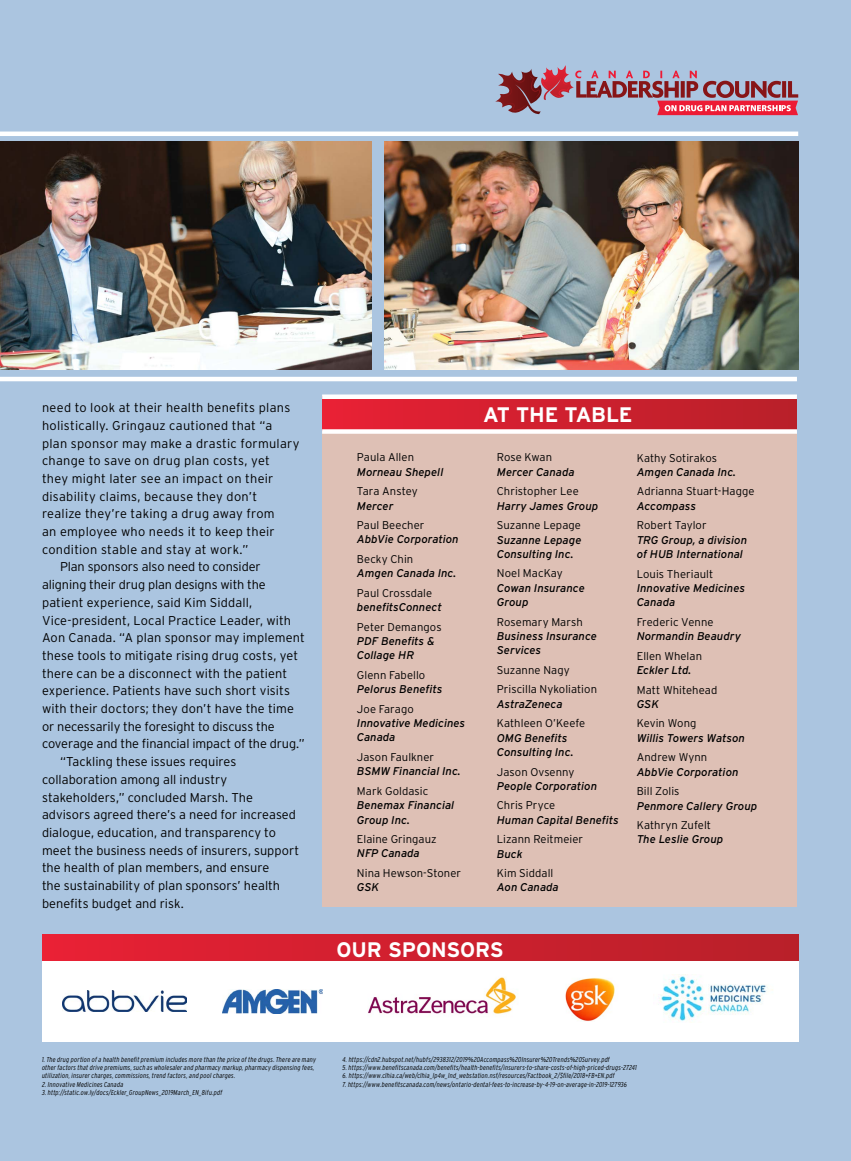
<style>
.page{position:relative;width:851px;height:1161px;background:#fff}
.page>*{position:absolute;margin:0;border:0;box-sizing:border-box;transform-origin:0 0}
.t1{font:700 21px "Interstate";color:#fff}
.t2{font:300 12.75px "Interstate";letter-spacing:.005em;color:#000}
.t3{font:300 12.75px "Interstate";letter-spacing:.025em;color:#000}
.t4{font:italic 11.25px/14.2px "Interstate";letter-spacing:.005em;color:#000}
.t5{font:300 11.25px/19.6px "Interstate";letter-spacing:.005em;color:#000}
.t6{font:italic 11.25px "Interstate";letter-spacing:-.015em;color:#000}
.t7{font:italic 300 condensed 7.2px/8.2px "Interstate";letter-spacing:.025em;color:#000}
</style>
<div class="page">
<div style="left:0;top:0;width:850px;height:1161px;background:#abc5e0"></div>
<div style="left:42px;top:941px;width:756px;height:101px;background:#fff"></div>
<div style="left:42px;top:934px;width:756px;height:27px;background:linear-gradient(to right,#e82035,#b82029)"></div>
<img style="left:0;top:141px;width:371px;height:229px">
<img style="left:384px;top:141px;width:414px;height:229px">
<hr style="left:0;top:132px;width:798px;height:4px;background:#fff">
<hr style="left:0;top:377px;width:796px;height:4px;background:#fff">
<svg style="left:495px;top:65px;width:303px;height:50px"></svg>
<div style="left:322px;top:397px;width:474px;height:35px;background:linear-gradient(to right,#e82035,#b82029)"></div>
<div style="left:322px;top:432px;width:474px;height:475px;background:#dec0b5"></div>
<div style="left:322px;top:429px;width:474px;height:5px;background:#fff"></div>
<div style="left:322px;top:394px;width:474px;height:5px;background:#fff"></div>
<img style="left:62px;top:991px;width:124px;height:21px">
<img style="left:223px;top:989px;width:99px;height:24px">
<img style="left:368px;top:977px;width:149px;height:37px">
<img style="left:565px;top:978px;width:50px;height:43px">
<img style="left:660px;top:974px;width:113px;height:47px">
<p class="t2" style="left:42px;top:400px;width:250px">need to look at their health benefits plans</p>
<p class="t2" style="left:42px;top:418px;width:232px">holistically. Gringauz cautioned that “a</p>
<p class="t2" style="left:42px;top:435px;width:259px">plan sponsor may make a drastic formulary</p>
<p class="t3" style="left:42px;top:453px;width:229px">change to save on drug plan costs, yet</p>
<p class="t2" style="left:42px;top:471px;width:233px">they might later see an impact on their</p>
<p class="t2" style="left:42px;top:488px;width:217px">disability claims, because they don’t</p>
<p class="t2" style="left:42px;top:506px;width:234px">realize they’re taking a drug away from</p>
<p class="t2" style="left:42px;top:524px;width:234px">an employee who needs it to keep their</p>
<p class="t2" style="left:42px;top:542px;width:208px">condition stable and stay at work.”</p>
<p class="t2" style="left:60px;top:559px;width:202px">Plan sponsors also need to consider</p>
<p class="t2" style="left:42px;top:577px;width:225px">aligning their drug plan designs with the</p>
<p class="t2" style="left:42px;top:595px;width:212px">patient experience, said Kim Siddall,</p>
<p class="t2" style="left:42px;top:612px;width:250px">Vice-president, Local Practice Leader, with</p>
<p class="t2" style="left:42px;top:630px;width:264px">Aon Canada. “A plan sponsor may implement</p>
<p class="t2" style="left:42px;top:648px;width:257px">these tools to mitigate rising drug costs, yet</p>
<p class="t2" style="left:42px;top:665px;width:247px">there can be a disconnect with the patient</p>
<p class="t2" style="left:42px;top:683px;width:249px">experience. Patients have such short visits</p>
<p class="t2" style="left:42px;top:701px;width:253px">with their doctors; they don’t have the time</p>
<p class="t2" style="left:42px;top:719px;width:234px">or necessarily the foresight to discuss the</p>
<p class="t2" style="left:42px;top:736px;width:264px">coverage and the financial impact of the drug.”</p>
<p class="t2" style="left:60px;top:754px;width:178px">“Tackling these issues requires</p>
<p class="t2" style="left:42px;top:772px;width:187px">collaboration among all industry</p>
<p class="t2" style="left:42px;top:789px;width:212px">stakeholders,” concluded Marsh. The</p>
<p class="t2" style="left:42px;top:807px;width:255px">advisors agreed there’s a need for increased</p>
<p class="t2" style="left:42px;top:825px;width:235px">dialogue, education, and transparency to</p>
<p class="t2" style="left:42px;top:842px;width:259px">meet the business needs of insurers, support</p>
<p class="t2" style="left:42px;top:860px;width:229px">the health of plan members, and ensure</p>
<p class="t2" style="left:42px;top:878px;width:239px">the sustainability of plan sponsors’ health</p>
<p class="t2" style="left:42px;top:895px;width:143px">benefits budget and risk.</p>
<p class="t5" style="left:357px;top:448px;width:59px">Paula Allen</p>
<p class="t4" style="left:357px;top:464px;width:88px">Morneau Shepell</p>
<p class="t5" style="left:357px;top:481px;width:62px">Tara Anstey</p>
<p class="t4" style="left:357px;top:498px;width:38px">Mercer</p>
<p class="t5" style="left:357px;top:515px;width:69px">Paul Beecher</p>
<p class="t4" style="left:357px;top:532px;width:103px">AbbVie Corporation</p>
<p class="t5" style="left:357px;top:549px;width:58px">Becky Chin</p>
<p class="t4" style="left:357px;top:566px;width:101px">Amgen Canada Inc.</p>
<p class="t5" style="left:357px;top:583px;width:77px">Paul Crossdale</p>
<p class="t4" style="left:357px;top:600px;width:86px">benefitsConnect</p>
<p class="t5" style="left:357px;top:617px;width:86px">Peter Demangos</p>
<p class="t4" style="left:357px;top:634px;width:79px">PDF Benefits &amp;<br>Collage HR</p>
<p class="t5" style="left:357px;top:665px;width:70px">Glenn Fabello</p>
<p class="t4" style="left:357px;top:682px;width:87px">Pelorus Benefits</p>
<p class="t5" style="left:357px;top:699px;width:58px">Joe Farago</p>
<p class="t4" style="left:357px;top:716px;width:110px">Innovative Medicines<br>Canada</p>
<p class="t5" style="left:357px;top:747px;width:79px">Jason Faulkner</p>
<p class="t4" style="left:357px;top:764px;width:105px">BSMW Financial Inc.</p>
<p class="t5" style="left:357px;top:781px;width:73px">Mark Goldasic</p>
<p class="t4" style="left:357px;top:798px;width:99px">Benemax Financial<br>Group Inc.</p>
<p class="t5" style="left:357px;top:829px;width:81px">Elaine Gringauz</p>
<p class="t4" style="left:357px;top:846px;width:64px">NFP Canada</p>
<p class="t5" style="left:357px;top:863px;width:106px">Nina Hewson-Stoner</p>
<p class="t4" style="left:357px;top:880px;width:24px">GSK</p>
<h1 class="t1" style="left:483px;top:402px;width:48px">AT THE</h1>
<h1 class="t1" style="left:564px;top:402px;width:55px">TABLE</h1>
<p class="t5" style="left:497px;top:448px;width:57px">Rose Kwan</p>
<p class="t4" style="left:497px;top:465px;width:79px">Mercer Canada</p>
<p class="t5" style="left:497px;top:482px;width:83px">Christopher Lee</p>
<p class="t4" style="left:497px;top:498px;width:103px">Harry James Group</p>
<p class="t5" style="left:497px;top:515px;width:86px">Suzanne Lepage</p>
<p class="t4" style="left:497px;top:532px;width:86px">Suzanne Lepage<br>Consulting Inc.</p>
<p class="t5" style="left:497px;top:564px;width:67px">Noel MacKay</p>
<p class="t4" style="left:497px;top:581px;width:89px">Cowan Insurance<br>Group</p>
<p class="t5" style="left:497px;top:612px;width:87px">Rosemary Marsh</p>
<p class="t4" style="left:497px;top:629px;width:102px">Business Insurance<br>Services</p>
<p class="t5" style="left:497px;top:660px;width:102px">Suzanne Nagy<br>Priscilla Nykoliation</p>
<p class="t6" style="left:497px;top:697px;width:67px">AstraZeneca</p>
<p class="t5" style="left:497px;top:713px;width:90px">Kathleen O’Keefe</p>
<p class="t4" style="left:497px;top:730px;width:78px">OMG Benefits<br>Consulting Inc.</p>
<p class="t5" style="left:497px;top:762px;width:79px">Jason Ovsenny</p>
<p class="t4" style="left:497px;top:779px;width:102px">People Corporation</p>
<p class="t5" style="left:497px;top:796px;width:60px">Chris Pryce</p>
<p class="t4" style="left:497px;top:812px;width:123px">Human Capital Benefits</p>
<p class="t5" style="left:497px;top:829px;width:88px">Lizann Reitmeier</p>
<p class="t4" style="left:497px;top:846px;width:27px">Buck</p>
<p class="t5" style="left:497px;top:863px;width:58px">Kim Siddall</p>
<p class="t4" style="left:497px;top:880px;width:63px">Aon Canada</p>
<p class="t5" style="left:636px;top:448px;width:82px">Kathy Sotirakos</p>
<p class="t4" style="left:636px;top:465px;width:101px">Amgen Canada Inc.</p>
<p class="t5" style="left:636px;top:482px;width:119px">Adrianna Stuart-Hagge</p>
<p class="t4" style="left:636px;top:499px;width:61px">Accompass</p>
<p class="t5" style="left:636px;top:516px;width:71px">Robert Taylor</p>
<p class="t4" style="left:636px;top:532px;width:112px">TRG Group, a division of HUB International</p>
<p class="t5" style="left:636px;top:564px;width:78px">Louis Theriault</p>
<p class="t4" style="left:636px;top:581px;width:110px">Innovative Medicines<br>Canada</p>
<p class="t5" style="left:636px;top:612px;width:78px">Frederic Venne</p>
<p class="t4" style="left:636px;top:629px;width:106px">Normandin Beaudry</p>
<p class="t5" style="left:636px;top:646px;width:67px">Ellen Whelan</p>
<p class="t4" style="left:636px;top:663px;width:56px">Eckler Ltd.</p>
<p class="t5" style="left:636px;top:680px;width:82px">Matt Whitehead</p>
<p class="t4" style="left:636px;top:697px;width:24px">GSK</p>
<p class="t5" style="left:636px;top:714px;width:61px">Kevin Wong</p>
<p class="t4" style="left:636px;top:731px;width:110px">Willis Towers Watson</p>
<p class="t5" style="left:636px;top:747px;width:72px">Andrew Wynn</p>
<p class="t4" style="left:636px;top:764px;width:103px">AbbVie Corporation</p>
<p class="t5" style="left:636px;top:781px;width:44px">Bill Zolis</p>
<p class="t4" style="left:636px;top:798px;width:122px">Penmore Callery Group</p>
<p class="t5" style="left:636px;top:815px;width:76px">Kathryn Zufelt</p>
<p class="t4" style="left:636px;top:832px;width:88px">The Leslie Group</p>
<h1 class="t1" style="left:336px;top:937px;width:16px">OUR</h1>
<h1 class="t1" style="left:388px;top:937px;width:44px">SPONSORS</h1>
<p class="t7" style="left:42px;top:1055px;width:275px">1. The drug portion of a health benefit premium includes more than the price of the drugs. There are many other factors that drive premiums, such as wholesaler and pharmacy markup, pharmacy dispensing fees, utilization, insurer charges, commissions, trend factors, and pool charges.</p>
<p class="t7" style="left:42px;top:1080px;width:83px">2. Innovative Medicines Canada</p>
<p class="t7" style="left:42px;top:1088px;width:182px">3. http://static.ow.ly/docs/Eckler_GroupNews_2019March_EN_8ifu.pdf</p>
<p class="t7" style="left:342px;top:1055px;width:269px">4. https://cdn2.hubspot.net/hubfs/2938312/2019%20Accompass%20Insurer%20Trends%20Survey.pdf</p>
<p class="t7" style="left:342px;top:1063px;width:296px">5. https://www.benefitscanada.com/benefits/health-benefits/insurers-to-share-costs-of-high-priced-drugs-27241</p>
<p class="t7" style="left:342px;top:1072px;width:274px">6. https://www.clhia.ca/web/clhia_lp4w_lnd_webstation.nsf/resources/Factbook_2/$file/2018+FB+EN.pdf</p>
<p class="t7" style="left:342px;top:1080px;width:286px">7. https://www.benefitscanada.com/news/ontario-dental-fees-to-increase-by-4-19-on-average-in-2019-127936</p>
</div>
